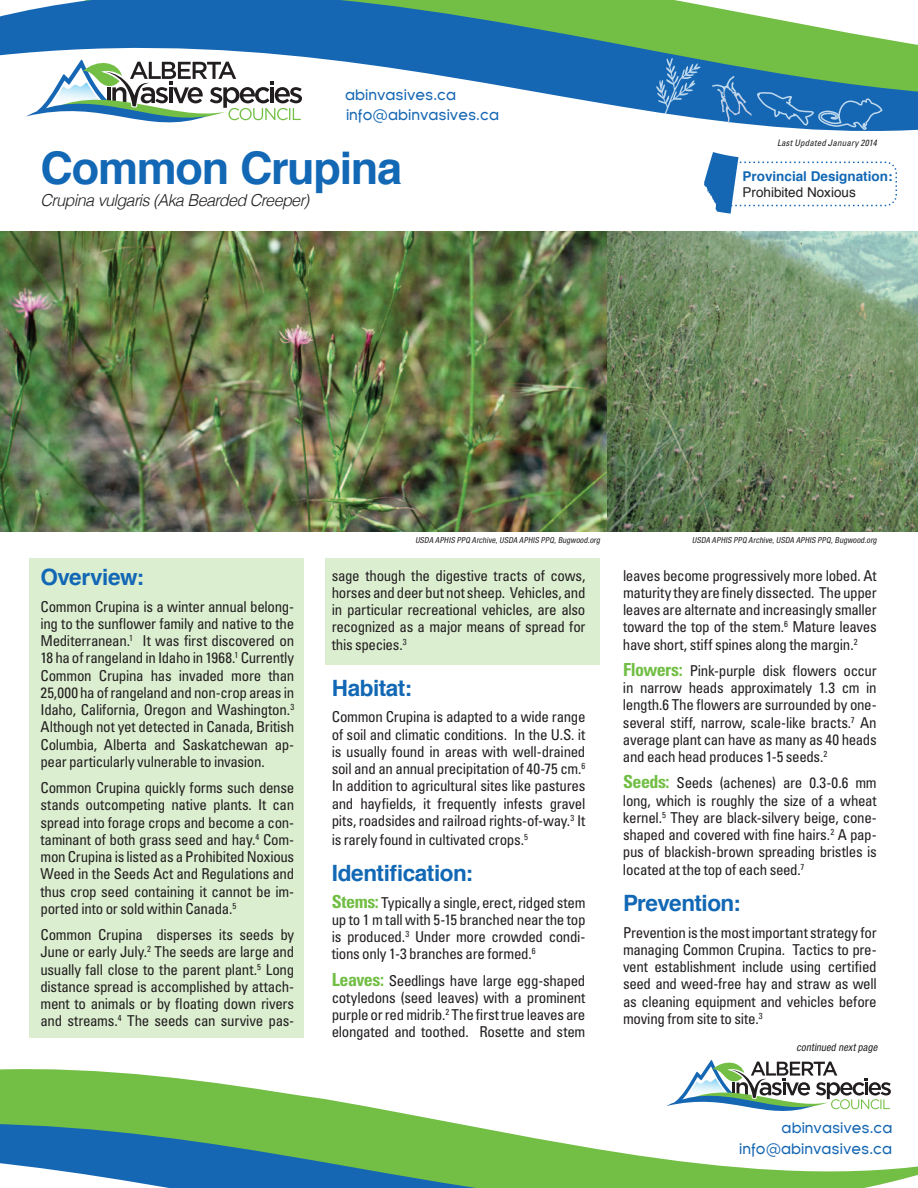
<style>
.page{position:relative;width:918px;height:1188px;background:#fff}
.page>*{position:absolute;margin:0;border:0;box-sizing:border-box;transform-origin:0 0}
.t1{font:700 45px "Helvetica";letter-spacing:-.03em;color:#1268b4}
.t2{font:700 22.5px "Helvetica";letter-spacing:-.02em;color:#1268b4}
.t3{font:italic 300 16.5px "Helvetica";letter-spacing:-.04em;color:#231f20}
.t4{font:condensed 15px/17.2px "Univers";letter-spacing:-.02em;color:#231f20;text-align:justify}
.t5{font:15px/20.2px "Florencesans";color:#1667b3}
.t6{font:700 13.5px "Helvetica";color:#1268b4}
.t7{font:13.5px "Helvetica";color:#231f20}
.t8{font:italic condensed 10.5px "Helvetica Neue";color:#231f20}
.t9{font:italic condensed 9px "Univers";letter-spacing:.015em;color:#231f20}
.t10{font:italic condensed 8.25px "Helvetica Neue";color:#231f20}
.s1{font-weight:700;font-size:18px;color:#71be44}
</style>
<div class="page">
<div style="left:29px;top:559px;width:274px;height:479px;background:#dbeed0"></div>
<svg style="left:0;top:0;width:918px;height:131px"></svg>
<div style="left:569px;top:0;width:73px;height:29px;background:#73bf45"></div>
<svg style="left:26px;top:58px;width:276px;height:73px"></svg>
<svg style="left:656px;top:58px;width:45px;height:58px;background:#3a7fbf"></svg>
<svg style="left:757px;top:92px;width:125px;height:38px;background:#327abc"></svg>
<img style="left:719px;top:91px;width:20px;height:22px">
<img style="left:712px;top:76px;width:24px;height:15px">
<svg style="left:704px;top:152px;width:193px;height:62px"></svg>
<svg style="left:0;top:1060px;width:918px;height:128px"></svg>
<img style="left:0;top:232px;width:918px;height:300px">
<div style="left:326px;top:559px;width:274px;height:106px;background:#dbeed0"></div>
<p class="t5" style="left:345px;top:85px;width:155px">abinvasives.ca info@abinvasives.ca</p>
<h1 class="t1" style="left:40px;top:132px;width:363px">Common Crupina</h1>
<p class="t3" style="left:40px;top:190px;width:270px">Crupina vulgaris (Aka Bearded Creeper)</p>
<p class="t9" style="left:777px;top:137px;width:101px">Last Updated January 2014</p>
<p class="t6" style="left:742px;top:166px;width:152px">Provincial Designation:</p>
<p class="t7" style="left:742px;top:182px;width:115px">Prohibited Noxious</p>
<h2 class="t2" style="left:40px;top:559px;width:105px">Overview:</h2>
<p class="t4" style="left:40px;top:597px;width:255px">Common Crupina is a winter annual belong&shy;ing to the sunflower family and native to the Mediterranean.<sup>1</sup> It was first discovered on 18 ha of rangeland in Idaho in 1968.<sup>1</sup> Currently Common Crupina has invaded more than 25,000 ha of rangeland and non-crop areas in Idaho, California, Oregon and Washington.<sup>3<br></sup>Although not yet detected in Canada, British Columbia, Alberta and Saskatchewan ap&shy;pear particularly vulnerable to invasion.</p>
<p class="t4" style="left:40px;top:779px;width:255px">Common Crupina quickly forms such dense stands outcompeting native plants. It can spread into forage crops and become a con&shy;taminant of both grass seed and hay.<sup>4</sup> Com&shy;mon Crupina is listed as a Prohibited Noxious Weed in the Seeds Act and Regulations and thus crop seed containing it cannot be im&shy;ported into or sold within Canada.<sup>5</sup></p>
<p class="t4" style="left:41px;top:926px;width:255px">Common Crupina disperses its seeds by June or early July.<sup>2</sup> The seeds are large and usually fall close to the parent plant.<sup>5</sup> Long distance spread is accomplished by attach&shy;ment to animals or by floating down rivers and streams.<sup>4</sup> The seeds can survive pas-</p>
<p class="t10" style="left:415px;top:535px;width:188px">USDA APHIS PPQ Archive,USDA APHIS PPQ,Bugwood.org</p>
<p class="t10" style="left:692px;top:535px;width:188px">USDA APHIS PPQ Archive,USDA APHIS PPQ,Bugwood.org</p>
<p class="t4" style="left:332px;top:566px;width:255px">sage though the digestive tracts of cows, horses and deer but not sheep. Vehicles, and in particular recreational vehicles, are also recognized as a major means of spread for this species.<sup>3</sup></p>
<h2 class="t2" style="left:332px;top:670px;width:82px">Habitat:</h2>
<p class="t4" style="left:332px;top:708px;width:255px">Common Crupina is adapted to a wide range of soil and climatic conditions. In the U.S. it is usually found in areas with well-drained soil and an annual precipitation of 40-75 cm.<sup>6<br></sup>In addition to agricultural sites like pastures and hayfields, it frequently infests gravel pits, roadsides and railroad rights-of-way.<sup>3</sup> It</p>
<p class="t4" style="left:332px;top:830px;width:198px">is rarely found in cultivated crops.<sup>5</sup></p>
<h2 class="t2" style="left:332px;top:855px;width:143px">Identification:</h2>
<p class="t4" style="left:332px;top:893px;width:255px"><span class="s1">Stems:</span> Typically a single, erect, ridged stem up to 1 m tall with 5-15 branched near the top is produced.<sup>3</sup> Under more crowded condi&shy;tions only 1-3 branches are formed.<sup>6</sup></p>
<p class="t4" style="left:332px;top:971px;width:255px"><span class="s1">Leaves:</span> Seedlings have large egg-shaped cotyledons (seed leaves) with a prominent purple or red midrib.<sup>2</sup> The first true leaves are elongated and toothed. Rosette and stem</p>
<p class="t4" style="left:623px;top:566px;width:255px">leaves become progressively more lobed. At maturity they are finely dissected. The upper leaves are alternate and increasingly smaller toward the top of the stem.<sup>6</sup> Mature leaves have short, stiff spines along the margin.<sup>2</sup></p>
<p class="t4" style="left:623px;top:662px;width:255px"><span class="s1">Flowers:</span> Pink-purple disk flowers occur in narrow heads approximately 1.3 cm in length.6 The flowers are surrounded by one&shy;several stiff, narrow, scale-like bracts.<sup>7</sup> An average plant can have as many as 40 heads and each head produces 1-5 seeds.<sup>2</sup></p>
<p class="t4" style="left:623px;top:774px;width:255px"><span class="s1">Seeds:</span> Seeds (achenes) are 0.3-0.6 mm long, which is roughly the size of a wheat kernel.<sup>5</sup> They are black-silvery beige, cone&shy;shaped and covered with fine hairs.<sup>2</sup> A pap&shy;pus of blackish-brown spreading bristles is located at the top of each seed.<sup>7</sup></p>
<h2 class="t2" style="left:623px;top:885px;width:119px">Prevention:</h2>
<p class="t4" style="left:623px;top:923px;width:255px">Prevention is the most important strategy for managing Common Crupina. Tactics to pre&shy;vent establishment include using certified seed and weed-free hay and straw as well as cleaning equipment and vehicles before moving from site to site.<sup>3</sup></p>
<p class="t8" style="left:797px;top:1042px;width:84px">continued nextpage</p>
<p class="t5" style="left:739px;top:1118px;width:155px;text-align:right">abinvasives.ca info@abinvasives.ca</p>
</div>
